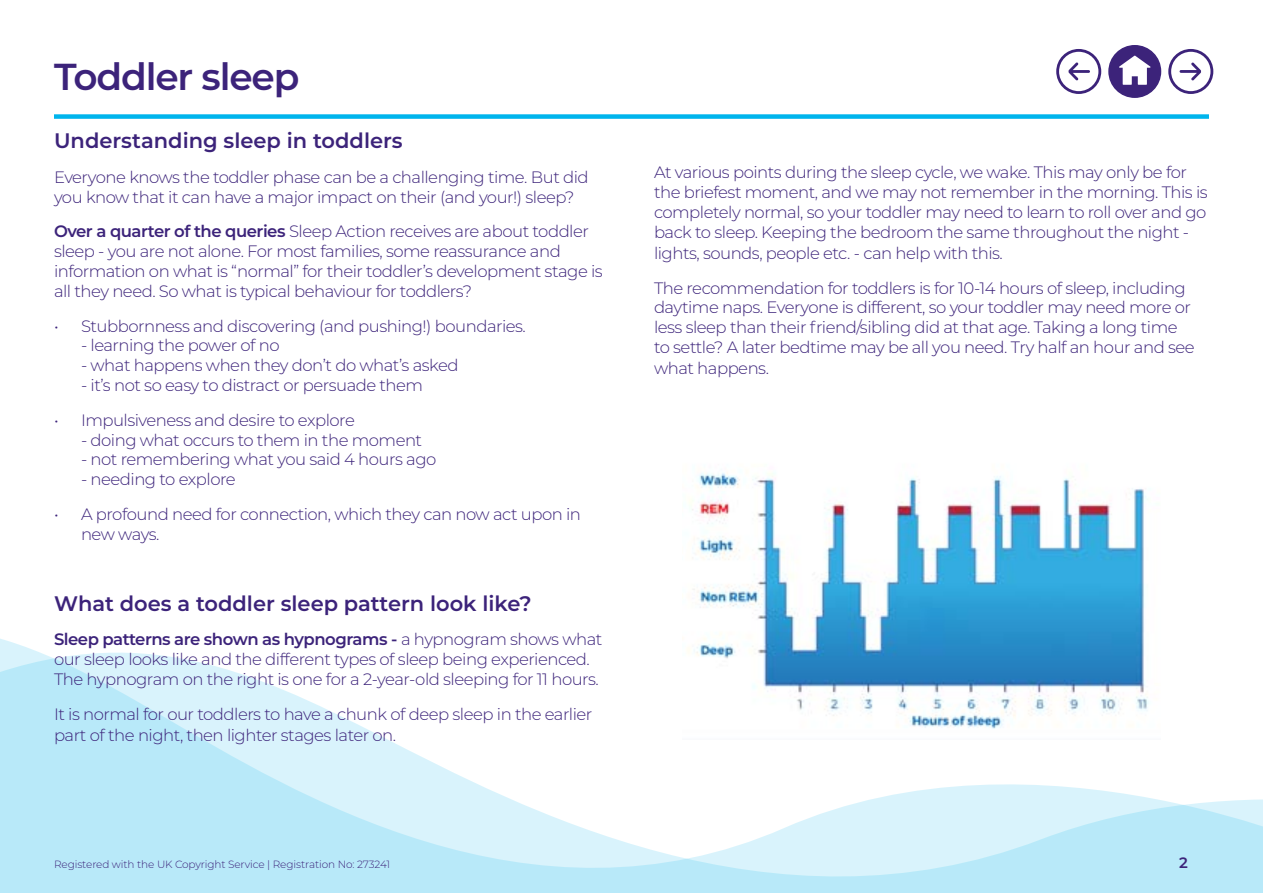
<style>
.page{position:relative;width:1263px;height:893px;background:#fff}
.page>*{position:absolute;margin:0;border:0;box-sizing:border-box;transform-origin:0 0}
.t1{font:600 37.5px "Montserrat";letter-spacing:-.03em;color:#3c237a}
.t2{font:600 21px "Montserrat";color:#3c237a}
.t3{font:300 16.5px/20.1px "Montserrat";letter-spacing:-.03em;color:#3c237a}
.t4{font:600 15px "Montserrat";color:#3c237a}
.t5{font:300 10.5px "Montserrat";letter-spacing:-.01em;color:#3c237a}
.s1{font-weight:600}
</style>
<div class="page">
<svg style="left:0;top:638px;width:1263px;height:255px"></svg>
<div style="left:54px;top:114px;width:1155px;height:5px;background:#00b5ed"></div>
<img style="left:682px;top:472px;width:479px;height:268px">
<div style="left:1109px;top:46px;width:51px;height:51px;background:#3c237a;border-radius:50%"></div>
<div style="left:1108px;top:45px;width:53px;height:53px;border:2px solid #3c237a;border-radius:50%"></div>
<svg style="left:1119px;top:56px;width:31px;height:29px"></svg>
<svg style="left:1056px;top:49px;width:45px;height:45px"></svg>
<svg style="left:1168px;top:49px;width:45px;height:45px"></svg>
<h1 class="t1" style="left:54px;top:61px;width:247px">Toddler sleep</h1>
<p class="t2" style="left:54px;top:132px;width:350px">Understanding sleep in toddlers</p>
<p class="t3" style="left:54px;top:167px;width:536px">Everyone knows the toddler phase can be a challenging time. But did you know that it can have a major impact on their (and your!) sleep?</p>
<p class="t3" style="left:54px;top:222px;width:550px"><span class="s1">Over a quarter of the queries</span> Sleep Action receives are about toddler sleep - you are not alone. For most families, some reassurance and information on what is “normal” for their toddler’s development stage is all they need. So what is typical behaviour for toddlers?</p>
<p class="t3" style="left:54px;top:316px;width:473px">• Stubbornness and discovering (and pushing!) boundaries.</p>
<p class="t3" style="left:81px;top:336px;width:200px">- learning the power of no</p>
<p class="t3" style="left:81px;top:356px;width:379px">- what happens when they don’t do what’s asked</p>
<p class="t3" style="left:81px;top:376px;width:344px">- it’s not so easy to distract or persuade them</p>
<p class="t3" style="left:54px;top:410px;width:302px">• Impulsiveness and desire to explore</p>
<p class="t3" style="left:81px;top:430px;width:343px">- doing what occurs to them in the moment</p>
<p class="t3" style="left:81px;top:450px;width:357px">- not remembering what you said 4 hours ago</p>
<p class="t3" style="left:81px;top:470px;width:156px">- needing to explore</p>
<p class="t3" style="left:81px;top:505px;width:501px;text-indent:-27px">• A profound need for connection, which they can now act upon in new ways.</p>
<p class="t2" style="left:54px;top:594px;width:479px">What does a toddler sleep pattern look like?</p>
<p class="t3" style="left:54px;top:630px;width:550px"><span class="s1">Sleep patterns are shown as hypnograms -</span> a hypnogram shows what our sleep looks like and the different types of sleep being experienced.<br>The hypnogram on the right is one for a 2-year-old sleeping for 11 hours.</p>
<p class="t3" style="left:54px;top:704px;width:540px;line-height:21px">It is normal for our toddlers to have a chunk of deep sleep in the earlier part of the night, then lighter stages later on.</p>
<p class="t3" style="left:654px;top:163px;width:555px">At various points during the sleep cycle, we wake. This may only be for the briefest moment, and we may not remember in the morning. This is completely normal, so your toddler may need to learn to roll over and go back to sleep. Keeping the bedroom the same throughout the night - lights, sounds, people etc. - can help with this.</p>
<p class="t3" style="left:654px;top:278px;width:542px">The recommendation for toddlers is for 10-14 hours of sleep, including daytime naps. Everyone is different, so your toddler may need more or less sleep than their friend/sibling did at that age. Taking a long time to settle? A later bedtime may be all you need. Try half an hour and see what happens.</p>
<p class="t5" style="left:54px;top:860px;width:338px">Registered with the UK Copyright Service | Registration No: 273241</p>
<p class="t4" style="left:1179px;top:856px;width:10px">2</p>
</div>
